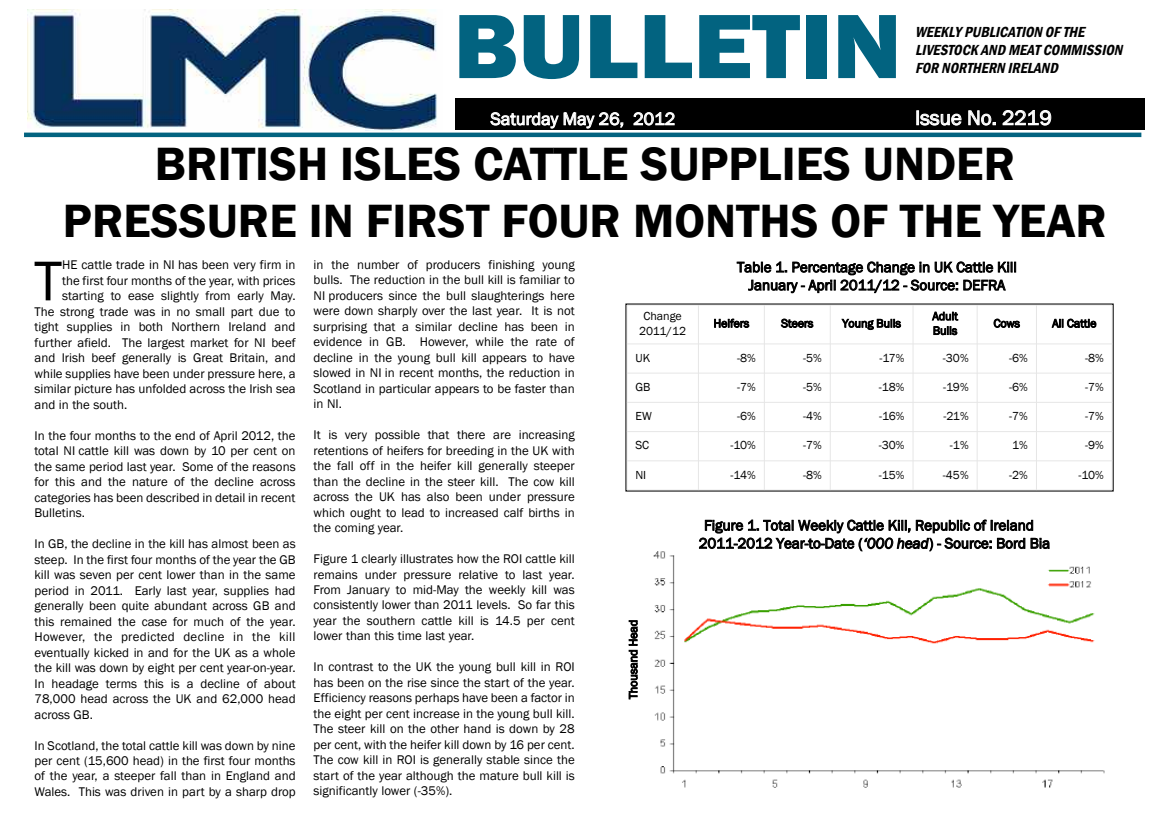
<style>
.page{position:relative;width:1170px;height:827px;background:#fff}
.page>*{position:absolute;margin:0;border:0;box-sizing:border-box;transform-origin:0 0}
.t1{font:800 94.5px "Franklin Gothic";color:#026380;scale:1.07 1}
.t2{font:58.05px "Franklin Gothic";color:#000}
.t3{font:600 48px/57.6px "Franklin Gothic";color:#000;text-align:center}
.t4{font:21px "Franklin Gothic";color:#fff}
.t5{font:18px "Franklin Gothic";color:#fff}
.t6{font:15px/18px "Franklin Gothic";color:#000}
.t7{font:italic 600 condensed 15px/18px "Franklin Gothic";color:#000}
.t8{font:12.9px/15.5px "Franklin Gothic";color:#000;text-align:justify}
.t9{font:12px/14.4px "Franklin Gothic";letter-spacing:-.005em;color:#000;text-align:center}
.s1{font-style:italic}
</style>
<div class="page">
<div style="left:455px;top:98px;width:689px;height:32px;background:#000"></div>
<img style="left:27px;top:10px;width:410px;height:121px">
<hr style="left:24px;top:133px;width:1117px;height:4px;background:#026380">
<img style="left:653px;top:551px;width:452px;height:237px">
<hr style="left:626px;top:305px;width:1px;height:185px;background:#e6e6e6">
<hr style="left:698px;top:305px;width:1px;height:185px;background:#e6e6e6">
<hr style="left:764px;top:305px;width:1px;height:185px;background:#e6e6e6">
<hr style="left:830px;top:305px;width:1px;height:185px;background:#e6e6e6">
<hr style="left:912px;top:305px;width:1px;height:185px;background:#e6e6e6">
<hr style="left:976px;top:305px;width:1px;height:185px;background:#e6e6e6">
<hr style="left:1036px;top:305px;width:1px;height:185px;background:#e6e6e6">
<hr style="left:1111px;top:305px;width:1px;height:185px;background:#e6e6e6">
<hr style="left:627px;top:305px;width:485px;height:1px;background:#e6e6e6">
<hr style="left:627px;top:343px;width:485px;height:1px;background:#e6e6e6">
<hr style="left:627px;top:373px;width:485px;height:1px;background:#e6e6e6">
<hr style="left:627px;top:402px;width:485px;height:1px;background:#e6e6e6">
<hr style="left:627px;top:431px;width:485px;height:1px;background:#e6e6e6">
<hr style="left:627px;top:460px;width:485px;height:1px;background:#e6e6e6">
<hr style="left:627px;top:490px;width:485px;height:1px;background:#e6e6e6">
<h1 class="t1" style="left:453px;top:-9px;width:420px">BULLETIN</h1>
<h3 class="t5" style="left:490px;top:108px;width:186px">Saturday May 26, 2012</h3>
<h3 class="t4" style="left:914px;top:105px;width:138px">Issue No. 2219</h3>
<p class="t7" style="left:915px;top:23px;width:212px">WEEKLYPUBLICATION OFTHE<br>LIVESTOCK AND MEATCOMMISSION<br>FOR NORTHERN IRELAND</p>
<h3 class="t3" style="left:63px;top:134px;width:1045px">BRITISH ISLES CATTLE SUPPLIES UNDER<br>PRESSURE IN FIRST FOUR MONTHS OF THE YEAR</h3>
<h2 class="t2" style="left:34px;top:247px;width:30px">T</h2>
<p class="t8" style="left:62px;top:257px;width:235px">HE cattle trade in NI has been very firm in</p>
<p class="t8" style="left:62px;top:273px;width:235px">the first four months of the year, with prices</p>
<p class="t8" style="left:62px;top:288px;width:235px">starting to ease slightly from early May.</p>
<p class="t8" style="left:34px;top:303px;width:262px">The strong trade was in no small part due to</p>
<p class="t8" style="left:34px;top:319px;width:262px">tight supplies in both Northern Ireland and</p>
<p class="t8" style="left:34px;top:334px;width:262px">further afield. The largest market for NI beef</p>
<p class="t8" style="left:34px;top:350px;width:263px">and Irish beef generally is Great Britain, and</p>
<p class="t8" style="left:34px;top:365px;width:263px">while supplies have been under pressure here, a</p>
<p class="t8" style="left:34px;top:381px;width:262px">similar picture has unfolded across the Irish sea</p>
<p class="t8" style="left:34px;top:396px;width:94px">and in the south.</p>
<p class="t8" style="left:34px;top:427px;width:262px">In the four months to the end of April 2012, the total NI cattle kill was down by 10 per cent on the same period last year. Some of the reasons for this and the nature of the decline across categories has been described in detail in recent Bulletins.</p>
<p class="t8" style="left:34px;top:536px;width:263px">In GB, the decline in the kill has almost been as steep. In the first four months of the year the GB kill was seven per cent lower than in the same period in 2011. Early last year, supplies had generally been quite abundant across GB and this remained the case for much of the year.<br>However, the predicted decline in the kill eventually kicked in and for the UK as a whole the kill was down by eight per cent year-on-year.<br>In headage terms this is a decline of about 78,000 head across the UK and 62,000 head across GB.</p>
<p class="t8" style="left:34px;top:737px;width:262px">In Scotland, the total cattle kill was down by nine per cent (15,600 head) in the first four months of the year, a steeper fall than in England and Wales. This was driven in part by a sharp drop</p>
<p class="t8" style="left:313px;top:256px;width:263px">in the number of producers finishing young bulls. The reduction in the bull kill is familiar to NI producers since the bull slaughterings here were down sharply over the last year. It is not surprising that a similar decline has been in evidence in GB. However, while the rate of decline in the young bull kill appears to have slowed in NI in recent months, the reduction in Scotland in particular appears to be faster than in NI.</p>
<p class="t8" style="left:313px;top:427px;width:263px">It is very possible that there are increasing retentions of heifers for breeding in the UK with the fall off in the heifer kill generally steeper than the decline in the steer kill. The cow kill across the UK has also been under pressure which ought to lead to increased calf births in the coming year.</p>
<p class="t8" style="left:313px;top:551px;width:262px">Figure 1 clearly illustrates how the ROI cattle kill remains under pressure relative to last year.<br>From January to mid-May the weekly kill was consistently lower than 2011 levels. So far this year the southern cattle kill is 14.5 per cent lower than this time last year.</p>
<p class="t8" style="left:313px;top:659px;width:263px">In contrast to the UK the young bull kill in ROI has been on the rise since the start of the year.<br>Efficiency reasons perhaps have been a factor in the eight per cent increase in the young bull kill.<br>The steer kill on the other hand is down by 28 per cent, with the heifer kill down by 16 per cent.<br>The cow kill in ROI is generally stable since the start of the year although the mature bull kill is significantly lower (-35%).</p>
<p class="t6" style="left:737px;top:258px;width:281px;text-align:center">Table 1. Percentage Change in UK Cattle Kill<br>January - April 2011/12 - Source: DEFRA</p>
<p class="t9" style="left:639px;top:309px;width:48px">Change<br>2011/12</p>
<p class="t9" style="left:713px;top:316px;width:37px">Heifers</p>
<p class="t9" style="left:781px;top:316px;width:34px">Steers</p>
<p class="t9" style="left:842px;top:316px;width:60px">Young Bulls</p>
<p class="t9" style="left:932px;top:309px;width:27px;text-align:left">Adult<br>Bulls</p>
<p class="t9" style="left:993px;top:316px;width:28px">Cows</p>
<p class="t9" style="left:1052px;top:316px;width:46px">All Cattle</p>
<p class="t9" style="left:635px;top:350px;width:16px">UK</p>
<p class="t9" style="left:737px;top:350px;width:20px">-8%</p>
<p class="t9" style="left:803px;top:350px;width:20px">-5%</p>
<p class="t9" style="left:879px;top:350px;width:26px">-17%</p>
<p class="t9" style="left:942px;top:350px;width:27px">-30%</p>
<p class="t9" style="left:1009px;top:350px;width:20px">-6%</p>
<p class="t9" style="left:1084px;top:350px;width:20px">-8%</p>
<p class="t9" style="left:635px;top:379px;width:17px">GB</p>
<p class="t9" style="left:737px;top:379px;width:20px">-7%</p>
<p class="t9" style="left:803px;top:379px;width:20px">-5%</p>
<p class="t9" style="left:878px;top:379px;width:27px">-18%</p>
<p class="t9" style="left:943px;top:379px;width:27px">-19%</p>
<p class="t9" style="left:1009px;top:379px;width:20px">-6%</p>
<p class="t9" style="left:1084px;top:379px;width:20px">-7%</p>
<p class="t9" style="left:635px;top:408px;width:18px">EW</p>
<p class="t9" style="left:737px;top:408px;width:20px">-6%</p>
<p class="t9" style="left:803px;top:408px;width:20px">-4%</p>
<p class="t9" style="left:879px;top:408px;width:27px">-16%</p>
<p class="t9" style="left:943px;top:408px;width:27px">-21%</p>
<p class="t9" style="left:1009px;top:408px;width:20px">-7%</p>
<p class="t9" style="left:1084px;top:408px;width:20px">-7%</p>
<p class="t9" style="left:635px;top:438px;width:15px">SC</p>
<p class="t9" style="left:730px;top:438px;width:27px">-10%</p>
<p class="t9" style="left:803px;top:438px;width:20px">-7%</p>
<p class="t9" style="left:878px;top:438px;width:27px">-30%</p>
<p class="t9" style="left:949px;top:438px;width:20px">-1%</p>
<p class="t9" style="left:1012px;top:438px;width:17px">1%</p>
<p class="t9" style="left:1084px;top:438px;width:20px">-9%</p>
<p class="t9" style="left:635px;top:467px;width:12px">NI</p>
<p class="t9" style="left:730px;top:467px;width:27px">-14%</p>
<p class="t9" style="left:803px;top:467px;width:20px">-8%</p>
<p class="t9" style="left:878px;top:467px;width:27px">-15%</p>
<p class="t9" style="left:942px;top:467px;width:27px">-45%</p>
<p class="t9" style="left:1009px;top:467px;width:20px">-2%</p>
<p class="t9" style="left:1078px;top:467px;width:27px">-10%</p>
<p class="t9" style="left:625px;top:699px;width:81px;rotate:-90deg">Thousand Head</p>
<p class="t6" style="left:698px;top:516px;width:353px;text-indent:5px">Figure 1. Total Weekly Cattle Kill, Republic of Ireland<br>2011-2012 Year-to-Date (<span class="s1">‘000 head</span>) - Source: Bord Bia</p>
</div>
